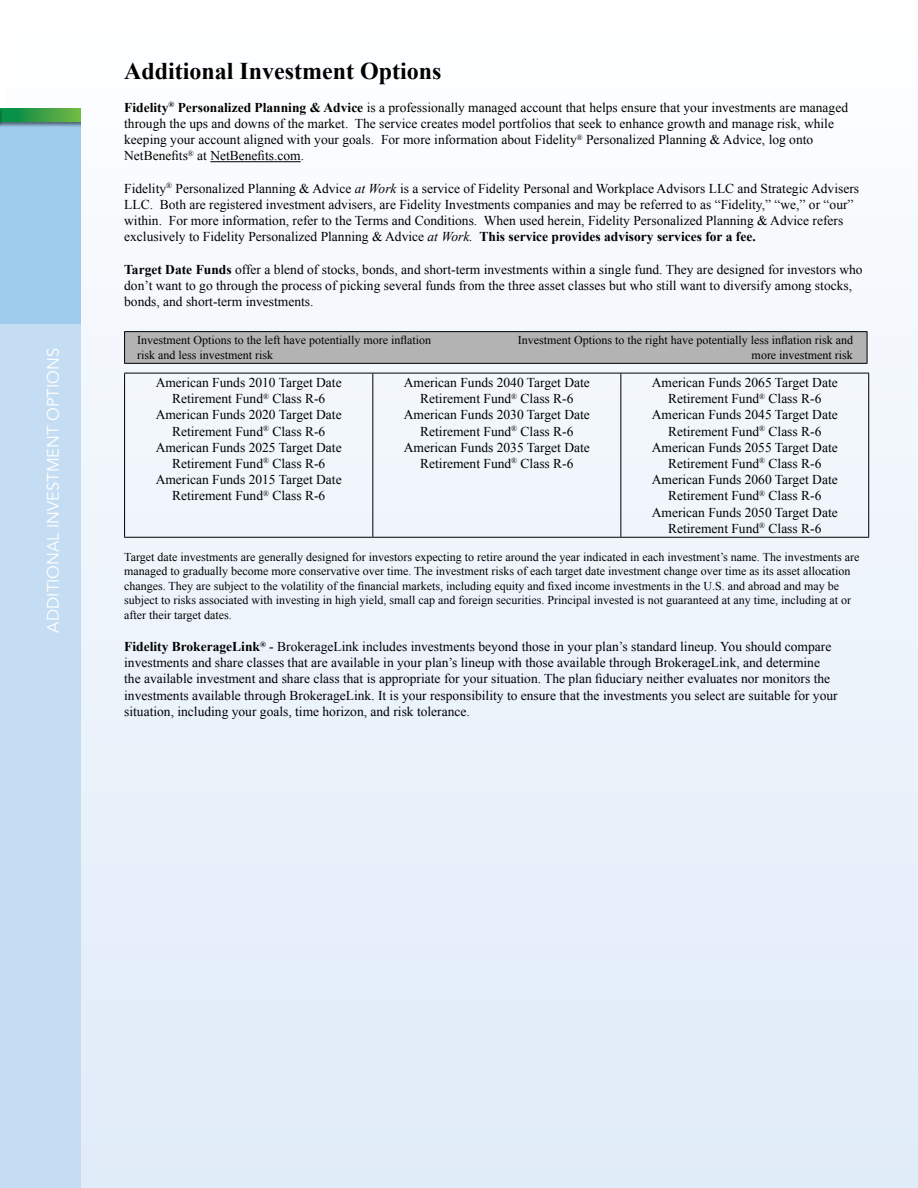
<style>
.page{position:relative;width:918px;height:1188px;background:#fff}
.page>*{position:absolute;margin:0;border:0;box-sizing:border-box;transform-origin:0 0}
.t1{font:700 24px "Times New Roman";color:#000}
.t2{font:16.5px "Avenir LT Std";color:#fff}
.t3{font:13.5px/16.2px "Times New Roman";color:#000}
.t4{font:12px/14.4px "Times New Roman";color:#000}
.s1{font-weight:700}
.s2{font-style:italic}
</style>
<div class="page">
<div style="left:6px;top:0;width:912px;height:1188px;background:linear-gradient(to bottom,#fdfefe,#dfebf8)"></div>
<div style="left:0;top:108px;width:80px;height:216px;background:#9fcbed"></div>
<div style="left:0;top:324px;width:80px;height:864px;background:#c4ddf3"></div>
<div style="left:0;top:108px;width:80px;height:19px;background:#000;opacity:.5"></div>
<svg style="left:3px;top:108px;width:77px;height:14px"></svg>
<hr style="left:210px;top:161px;width:91px;height:1px;background:#000">
<div style="left:125px;top:332px;width:742px;height:31px;background:#b3b3b3"></div>
<hr style="left:124px;top:332px;width:1px;height:31px;background:#000">
<hr style="left:124px;top:331px;width:357px;height:1px;background:#000">
<hr style="left:481px;top:331px;width:386px;height:1px;background:#000">
<hr style="left:124px;top:363px;width:357px;height:1px;background:#000">
<hr style="left:481px;top:363px;width:386px;height:1px;background:#000">
<hr style="left:867px;top:332px;width:1px;height:31px;background:#000">
<hr style="left:124px;top:373px;width:249px;height:1px;background:#000">
<hr style="left:373px;top:373px;width:248px;height:1px;background:#000">
<hr style="left:621px;top:373px;width:248px;height:1px;background:#000">
<hr style="left:124px;top:537px;width:249px;height:1px;background:#000">
<hr style="left:373px;top:537px;width:248px;height:1px;background:#000">
<hr style="left:621px;top:537px;width:248px;height:1px;background:#000">
<hr style="left:124px;top:373px;width:1px;height:164px;background:#000">
<hr style="left:372px;top:373px;width:1px;height:164px;background:#000">
<hr style="left:620px;top:373px;width:1px;height:164px;background:#000">
<hr style="left:868px;top:373px;width:1px;height:164px;background:#000">
<hr style="left:0;top:108px;width:3px;height:19px;background:#000;opacity:.5">
<svg style="left:0;top:108px;width:1px;height:14px"></svg>
<p class="t2" style="left:44px;top:633px;width:286px;rotate:-90deg">ADDITIONAL INVESTMENT OPTIONS</p>
<h1 class="t1" style="left:124px;top:54px;width:319px">Additional Investment Options</h1>
<p class="t3" style="left:124px;top:99px;width:725px"><span class="s1">Fidelity</span><sup>®</sup> <span class="s1">Personalized Planning &amp; Advice</span> is a professionally managed account that helps ensure that your investments are managed through the ups and downs of the market. The service creates model portfolios that seek to enhance growth and manage risk, while keeping your account aligned with your goals. For more information about Fidelity<sup>®</sup> Personalized Planning &amp; Advice, log onto NetBenefits<sup>®</sup> at NetBenefits.com.</p>
<p class="t3" style="left:124px;top:180px;width:736px">Fidelity<sup>®</sup> Personalized Planning &amp; Advice <span class="s2">at Work</span> is a service of Fidelity Personal and Workplace Advisors LLC and Strategic Advisers LLC. Both are registered investment advisers, are Fidelity Investments companies and may be referred to as “Fidelity,” “we,” or “our” within. For more information, refer to the Terms and Conditions. When used herein, Fidelity Personalized Planning &amp; Advice refers exclusively to Fidelity Personalized Planning &amp; Advice <span class="s2">at Work.</span> <span class="s1">This service provides advisory services for a fee.</span></p>
<p class="t3" style="left:124px;top:261px;width:740px"><span class="s1">Target Date Funds</span> offer a blend of stocks, bonds, and short-term investments within a single fund. They are designed for investors who don’t want to go through the process of picking several funds from the three asset classes but who still want to diversify among stocks, bonds, and short-term investments.</p>
<p class="t4" style="left:137px;top:333px;width:295px">Investment Options to the left have potentially more inflation risk and less investment risk</p>
<p class="t4" style="left:518px;top:333px;width:337px;text-align:right">Investment Options to the right have potentially less inflation risk and more investment risk</p>
<p class="t3" style="left:156px;top:374px;width:188px;text-align:center">American Funds 2010 Target Date<br>Retirement Fund<sup>®</sup> Class R-6<br>American Funds 2020 Target Date<br>Retirement Fund<sup>®</sup> Class R-6<br>American Funds 2025 Target Date<br>Retirement Fund<sup>®</sup> Class R-6<br>American Funds 2015 Target Date<br>Retirement Fund<sup>®</sup> Class R-6</p>
<p class="t3" style="left:404px;top:374px;width:188px;text-align:center">American Funds 2040 Target Date<br>Retirement Fund<sup>®</sup> Class R-6<br>American Funds 2030 Target Date<br>Retirement Fund<sup>®</sup> Class R-6<br>American Funds 2035 Target Date<br>Retirement Fund<sup>®</sup> Class R-6</p>
<p class="t3" style="left:652px;top:374px;width:188px;text-align:center">American Funds 2065 Target Date<br>Retirement Fund<sup>®</sup> Class R-6<br>American Funds 2045 Target Date<br>Retirement Fund<sup>®</sup> Class R-6<br>American Funds 2055 Target Date<br>Retirement Fund<sup>®</sup> Class R-6<br>American Funds 2060 Target Date<br>Retirement Fund<sup>®</sup> Class R-6<br>American Funds 2050 Target Date<br>Retirement Fund<sup>®</sup> Class R-6</p>
<p class="t4" style="left:124px;top:549px;width:737px">Target date investments are generally designed for investors expecting to retire around the year indicated in each investment’s name. The investments are managed to gradually become more conservative over time. The investment risks of each target date investment change over time as its asset allocation changes. They are subject to the volatility of the financial markets, including equity and fixed income investments in the U.S. and abroad and may be subject to risks associated with investing in high yield, small cap and foreign securities. Principal invested is not guaranteed at any time, including at or after their target dates.</p>
<p class="t3" style="left:124px;top:638px;width:715px"><span class="s1">Fidelity BrokerageLink</span><sup>®</sup> - BrokerageLink includes investments beyond those in your plan’s standard lineup. You should compare investments and share classes that are available in your plan’s lineup with those available through BrokerageLink, and determine the available investment and share class that is appropriate for your situation. The plan fiduciary neither evaluates nor monitors the investments available through BrokerageLink. It is your responsibility to ensure that the investments you select are suitable for your situation, including your goals, time horizon, and risk tolerance.</p>
</div>
